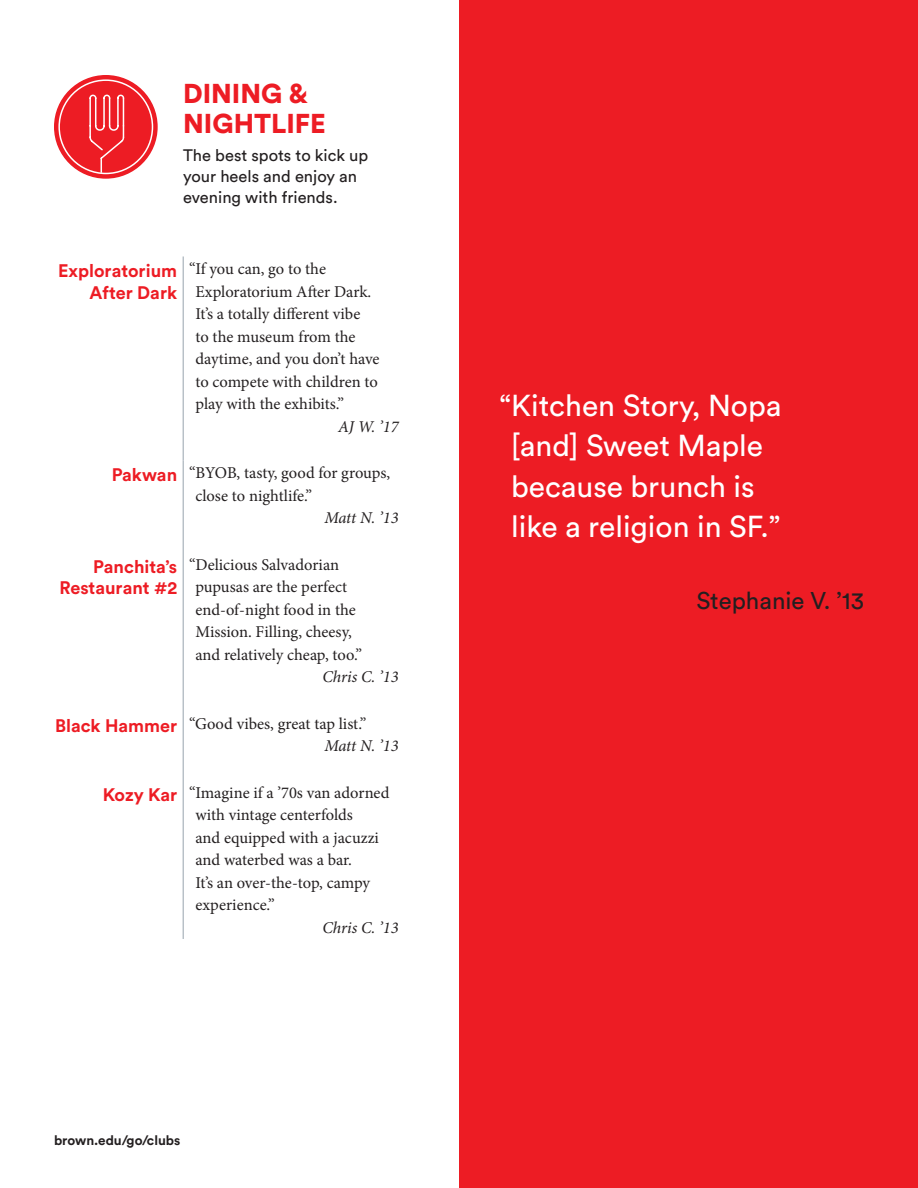
<style>
.page{position:relative;width:918px;height:1188px;background:#fff}
.page>*{position:absolute;margin:0;border:0;box-sizing:border-box;transform-origin:0 0}
.Extra_large_quote{font:30px/40.5px "Circular Std";color:#fff;text-align:center}
.Title{font:900 27px/30px "Circular Std";color:#ed1c24}
.Extra_large_attribut{font:24px "Circular Std";color:#231f20}
.Name_of_vendor{font:700 18px/21.6px "Circular Std";color:#ed1c24;text-align:right}
.quote{font:16.5px/22.5px "Minion Pro";color:#231f20}
.Subhead{font:16.5px/21px "Circular Std";color:#231f20}
.Attribution{font:italic 16.5px "Minion Pro";color:#231f20}
.t1{font:700 13.5px "Circular Std";color:#231f20}
</style>
<div class="page">
<svg style="left:55px;top:76px;width:102px;height:102px"></svg>
<div style="left:54px;top:75px;width:104px;height:104px;border:2px solid #ed1c24;border-radius:50%"></div>
<div style="left:58px;top:80px;width:94px;height:94px;background:#ed1c24;border-radius:50%"></div>
<hr style="left:183px;top:256px;width:1px;height:204px;background:#97a3ae">
<hr style="left:183px;top:460px;width:1px;height:92px;background:#97a3ae">
<hr style="left:183px;top:552px;width:1px;height:159px;background:#97a3ae">
<hr style="left:183px;top:711px;width:1px;height:69px;background:#97a3ae">
<hr style="left:183px;top:780px;width:1px;height:159px;background:#97a3ae">
<div style="left:58px;top:79px;width:95px;height:95px;border:2px solid #fff;border-radius:50%"></div>
<svg style="left:89px;top:94px;width:36px;height:80px"></svg>
<div style="left:459px;top:0;width:459px;height:1188px;background:#ed1c24"></div>
<p class="Title" style="left:183px;top:78px;width:144px">DINING &amp;<br>NIGHTLIFE</p>
<p class="Subhead" style="left:183px;top:144px;width:187px">The best spots to kick up your heels and enjoy an evening with friends.</p>
<p class="Name_of_vendor" style="left:58px;top:260px;width:121px">Exploratorium<br>After Dark</p>
<p class="quote" style="left:195px;top:258px;width:186px;text-indent:-6px">“If you can, go to the<br>Exploratorium After Dark.<br>It’s a totally different vibe<br>to the museum from the daytime, and you don’t have to compete with children to play with the exhibits.”</p>
<p class="Attribution" style="left:338px;top:417px;width:62px">AJ W. ’17</p>
<p class="Name_of_vendor" style="left:112px;top:464px;width:67px">Pakwan</p>
<p class="quote" style="left:195px;top:462px;width:196px;text-indent:-6px">“BYOB, tasty, good for groups, close to nightlife.”</p>
<p class="Attribution" style="left:324px;top:508px;width:76px">Matt N. ’13</p>
<p class="Name_of_vendor" style="left:59px;top:555px;width:119px">Panchita’s<br>Restaurant #2</p>
<p class="quote" style="left:195px;top:554px;width:168px;text-indent:-6px">“Delicious Salvadorian pupusas are the perfect end-of-night food in the<br>Mission. Filling, cheesy, and relatively cheap, too.”</p>
<p class="Attribution" style="left:322px;top:667px;width:78px">Chris C. ’13</p>
<p class="Name_of_vendor" style="left:55px;top:714px;width:123px">Black Hammer</p>
<p class="quote" style="left:189px;top:713px;width:179px">“Good vibes, great tap list.”</p>
<p class="Attribution" style="left:324px;top:736px;width:76px">Matt N. ’13</p>
<p class="Name_of_vendor" style="left:103px;top:783px;width:76px">Kozy Kar</p>
<p class="quote" style="left:195px;top:782px;width:195px;text-indent:-6px">“Imagine if a ’70s van adorned with vintage centerfolds<br>and equipped with a jacuzzi and waterbed was a bar.<br>It’s an over-the-top, campy experience.”</p>
<p class="Attribution" style="left:322px;top:918px;width:78px">Chris C. ’13</p>
<p class="t1" style="left:54px;top:1131px;width:128px">brown.edu/go/clubs</p>
<p class="Extra_large_quote" style="left:500px;top:385px;width:284px">“Kitchen Story, Nopa [and] Sweet Maple because brunch is like a religion in SF.”</p>
<p class="Extra_large_attribut" style="left:696px;top:586px;width:169px">Stephanie V. ’13</p>
</div>
